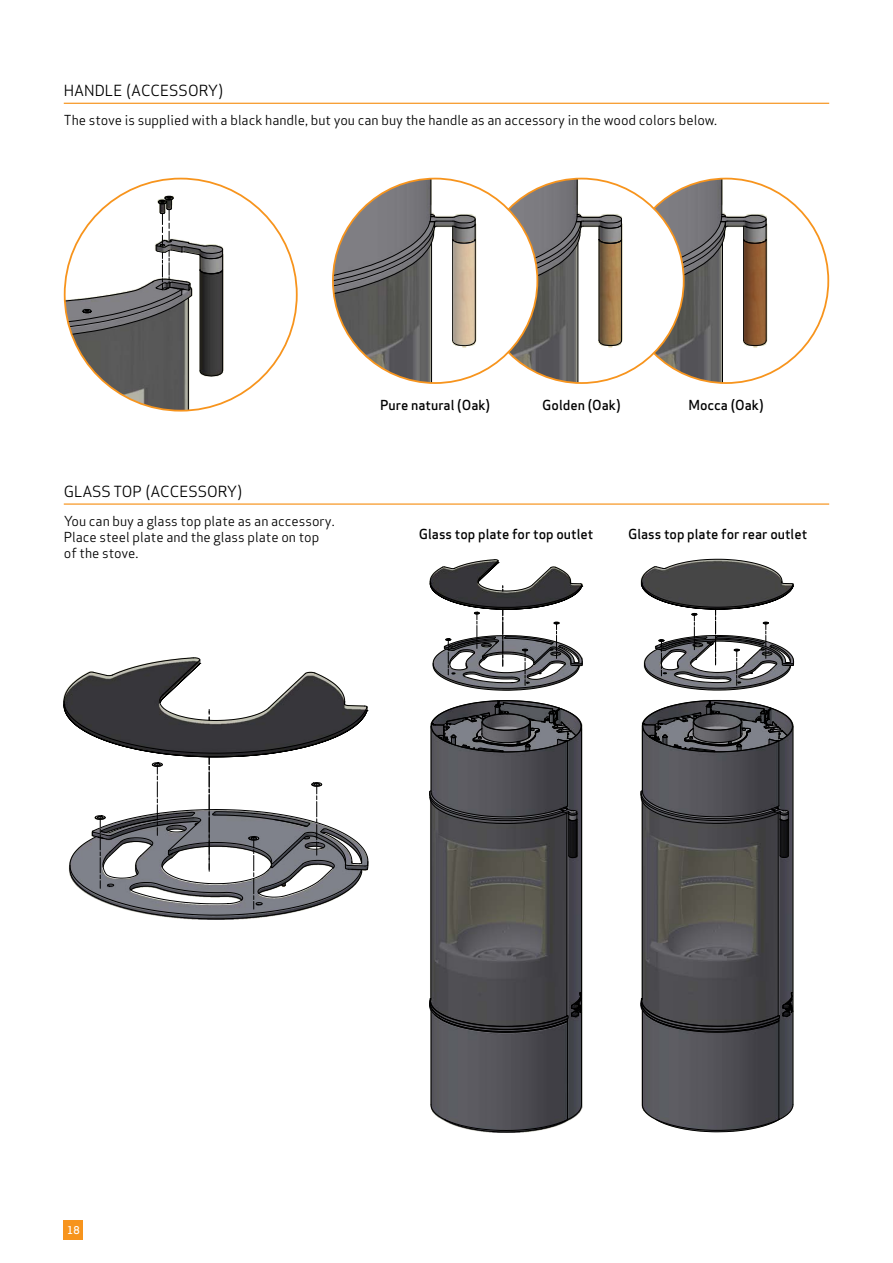
<style>
.page{position:relative;width:893px;height:1263px;background:#fff}
.page>*{position:absolute;margin:0;border:0;box-sizing:border-box;transform-origin:0 0}
.t1{font:15px "Apex Sans";color:#000}
.t2{font:13.5px/16.2px "Apex Sans";color:#000}
.t3{font:500 13.5px "Apex Sans";color:#000}
.t4{font:500 10.5px "Apex Sans";color:#fff}
</style>
<div class="page">
<div style="left:64px;top:1220px;width:19px;height:20px;background:#f7941d"></div>
<svg style="left:63px;top:559px;width:521px;height:574px"></svg>
<svg style="left:640px;top:558px;width:155px;height:575px"></svg>
<svg style="left:640px;top:790px;width:149px;height:34px;background:#46464b"></svg>
<svg style="left:429px;top:790px;width:149px;height:34px;background:#46464b"></svg>
<svg style="left:333px;top:179px;width:495px;height:204px"></svg>
<svg style="left:118px;top:179px;width:179px;height:225px"></svg>
<svg style="left:65px;top:196px;width:158px;height:215px"></svg>
<hr style="left:64px;top:503px;width:765px;height:2px;background:#f7941d">
<hr style="left:64px;top:103px;width:765px;height:1px;background:#f7941d">
<p class="t1" style="left:64px;top:79px;width:161px">HANDLE (ACCESSORY)</p>
<p class="t2" style="left:64px;top:111px;width:655px">The stove is supplied with a black handle, but you can buy the handle as an accessory in the wood colors below.</p>
<p class="t1" style="left:64px;top:479px;width:180px">GLASS TOP (ACCESSORY)</p>
<p class="t2" style="left:64px;top:512px;width:272px">You can buy a glass top plate as an accessory.<br>Place steel plate and the glass plate on top of the stove.</p>
<p class="t3" style="left:380px;top:393px;width:112px">Pure natural (Oak)</p>
<p class="t3" style="left:542px;top:393px;width:80px">Golden (Oak)</p>
<p class="t3" style="left:688px;top:393px;width:77px">Mocca (Oak)</p>
<p class="t3" style="left:419px;top:522px;width:176px">Glass top plate for top outlet</p>
<p class="t3" style="left:628px;top:522px;width:181px">Glass top plate for rear outlet</p>
<p class="t4" style="left:67px;top:1221px;width:14px">18</p>
</div>
